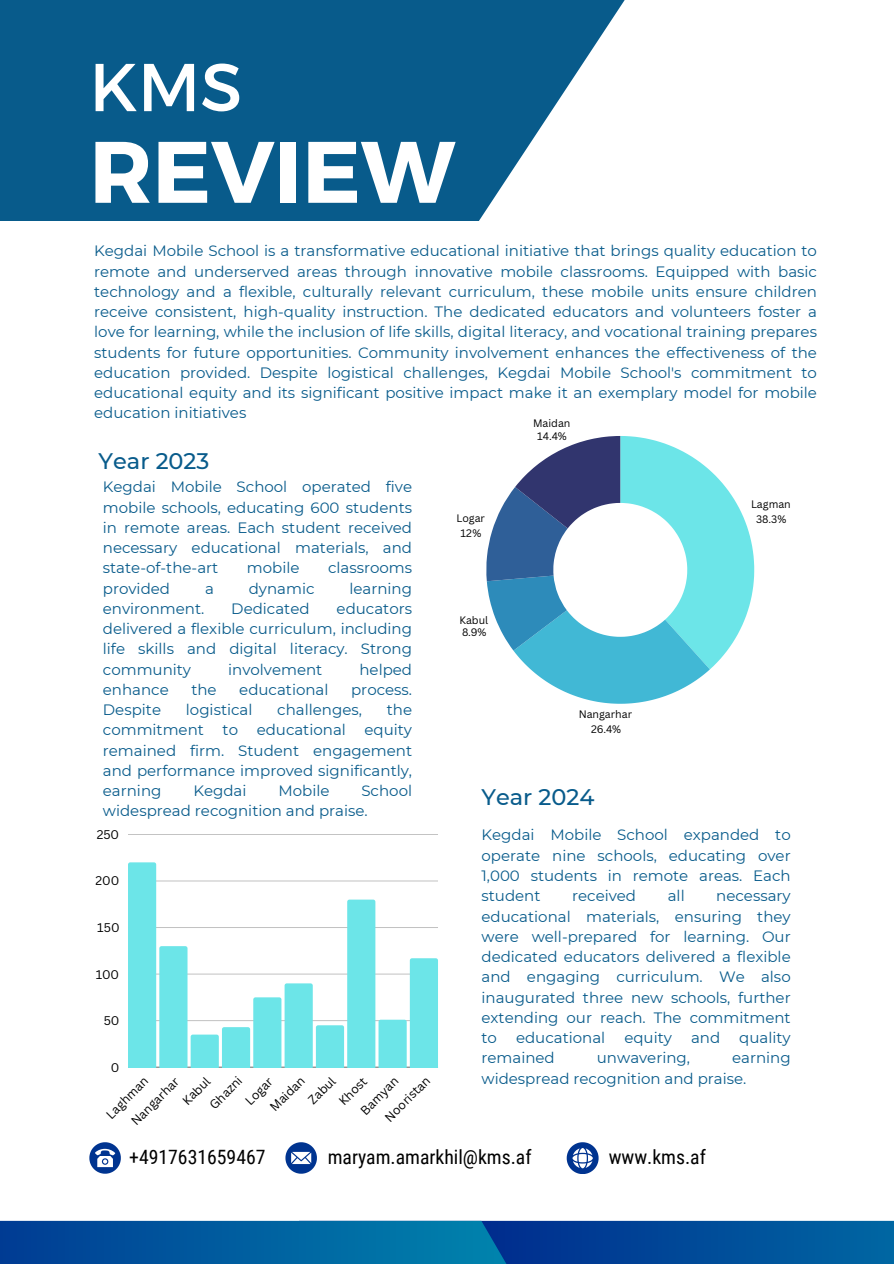
<style>
.page{position:relative;width:894px;height:1264px;background:#fff}
.page>*{position:absolute;margin:0;border:0;box-sizing:border-box;transform-origin:0 0}
.t1{font:700 87px "Montserrat";color:#fff}
.t2{font:67.5px "Montserrat";color:#fff}
.t3{font:500 22.5px "Montserrat";color:#085b8b}
.t4{font:19.65px "Roboto Condensed";color:#000}
.t5{font:15px/20.2px "Montserrat";color:#085b8b;text-align:justify}
.t6{font:12.3px "Canva Sans";color:#000}
.t7{font:10.5px/15px "Canva Sans";color:#000;text-align:center}
</style>
<div class="page">
<hr style="left:128px;top:834px;width:310px;height:1px;background:#c3c3c3">
<svg style="left:128px;top:862px;width:310px;height:205px"></svg>
<svg style="left:0;top:0;width:625px;height:221px;background:#246e98"></svg>
<svg style="left:486px;top:436px;width:268px;height:267px"></svg>
<svg style="left:594px;top:1220px;width:299px;height:43px;background:#05549c"></svg>
<svg style="left:0;top:1220px;width:594px;height:43px;background:#045a9f"></svg>
<svg style="left:89px;top:1142px;width:32px;height:31px"></svg>
<svg style="left:285px;top:1142px;width:32px;height:31px"></svg>
<svg style="left:566px;top:1142px;width:32px;height:31px"></svg>
<h2 class="t2" style="left:89px;top:43px;width:154px">KMS</h2>
<h1 class="t1" style="left:89px;top:115px;width:367px">REVIEW</h1>
<p class="t5" style="left:94px;top:241px;width:724px">Kegdai Mobile School is a transformative educational initiative that brings quality education to remote and underserved areas through innovative mobile classrooms. Equipped with basic technology and a flexible, culturally relevant curriculum, these mobile units ensure children receive consistent, high-quality instruction. The dedicated educators and volunteers foster a love for learning, while the inclusion of life skills, digital literacy, and vocational training prepares students for future opportunities. Community involvement enhances the effectiveness of the education provided. Despite logistical challenges, Kegdai Mobile School's commitment to educational equity and its significant positive impact make it an exemplary model for mobile education initiatives</p>
<p class="t7" style="left:533px;top:416px;width:39px;line-height:12.8px">Maidan<br>14.4%</p>
<p class="t3" style="left:99px;top:447px;width:112px">Year 2023</p>
<p class="t5" style="left:103px;top:477px;width:310px">Kegdai Mobile School operated five mobile schools, educating 600 students in remote areas. Each student received necessary educational materials, and state-of-the-art</p>
<p class="t5" style="left:247px;top:558px;width:54px">mobile</p>
<p class="t5" style="left:328px;top:558px;width:86px">classrooms</p>
<p class="t5" style="left:103px;top:578px;width:69px">provided</p>
<p class="t5" style="left:205px;top:578px;width:10px">a</p>
<p class="t5" style="left:249px;top:578px;width:67px">dynamic</p>
<p class="t5" style="left:349px;top:578px;width:64px">learning</p>
<p class="t5" style="left:103px;top:598px;width:103px">environment.</p>
<p class="t5" style="left:231px;top:598px;width:80px">Dedicated</p>
<p class="t5" style="left:103px;top:598px;width:310px;text-indent:234px">educators delivered a flexible curriculum, including life skills and digital literacy. Strong community</p>
<p class="t5" style="left:228px;top:659px;width:96px">involvement</p>
<p class="t5" style="left:359px;top:659px;width:54px">helped</p>
<p class="t5" style="left:103px;top:679px;width:67px">enhance</p>
<p class="t5" style="left:191px;top:679px;width:27px">the</p>
<p class="t5" style="left:239px;top:679px;width:91px">educational</p>
<p class="t5" style="left:351px;top:679px;width:62px">process.</p>
<p class="t5" style="left:103px;top:699px;width:60px">Despite</p>
<p class="t5" style="left:186px;top:699px;width:68px">logistical</p>
<p class="t5" style="left:277px;top:699px;width:86px">challenges,</p>
<p class="t5" style="left:103px;top:699px;width:310px;text-indent:284px">the commitment to educational equity remained firm. Student engagement and performance improved significantly, earning</p>
<p class="t5" style="left:103px;top:780px;width:310px;text-indent:258px">School widespread recognition and praise.</p>
<p class="t5" style="left:193px;top:780px;width:55px">Kegdai</p>
<p class="t5" style="left:278px;top:780px;width:53px">Mobile</p>
<p class="t6" style="left:97px;top:825px;width:24px">250</p>
<p class="t6" style="left:95px;top:872px;width:25px">200</p>
<p class="t6" style="left:97px;top:918px;width:24px">150</p>
<p class="t6" style="left:96px;top:965px;width:25px">100</p>
<p class="t6" style="left:104px;top:1011px;width:17px">50</p>
<p class="t6" style="left:111px;top:1058px;width:10px">0</p>
<p class="t6" style="left:266px;top:1102px;width:45px;rotate:-45deg">Maidan</p>
<p class="t6" style="left:304px;top:1095px;width:34px;rotate:-45deg">Zabul</p>
<p class="t6" style="left:335px;top:1096px;width:35px;rotate:-45deg">Khost</p>
<p class="t6" style="left:205px;top:1100px;width:42px;rotate:-45deg">Ghazni</p>
<p class="t6" style="left:241px;top:1096px;width:34px;rotate:-45deg">Logar</p>
<p class="t6" style="left:127px;top:1116px;width:63px;rotate:-45deg">Nangarhar</p>
<p class="t6" style="left:178px;top:1096px;width:35px;rotate:-45deg">Kabul</p>
<p class="t6" style="left:380px;top:1113px;width:60px;rotate:-45deg">Nooristan</p>
<p class="t6" style="left:102px;top:1110px;width:55px;rotate:-45deg">Laghman</p>
<p class="t6" style="left:356px;top:1106px;width:49px;rotate:-45deg">Bamyan</p>
<p class="t7" style="left:456px;top:510px;width:30px">Logar<br>12%</p>
<p class="t7" style="left:459px;top:613px;width:30px;line-height:12.8px;text-align:left">Kabul<br>8.9%</p>
<p class="t7" style="left:578px;top:706px;width:55px">Nangarhar<br>26.4%</p>
<h3 class="t3" style="left:481px;top:783px;width:114px">Year 2024</h3>
<p class="t7" style="left:750px;top:497px;width:41px">Lagman<br>38.3%</p>
<h3 class="t5" style="left:481px;top:825px;width:310px">Kegdai Mobile School expanded to operate nine schools, educating over 1,000 students in remote areas. Each student</h3>
<h3 class="t5" style="left:572px;top:885px;width:65px">received</h3>
<h3 class="t5" style="left:667px;top:885px;width:18px">all</h3>
<h3 class="t5" style="left:481px;top:885px;width:310px;text-indent:235px">necessary educational materials, ensuring they were well-prepared for learning. Our dedicated educators delivered a flexible and engaging curriculum. We also inaugurated three new schools, further extending our reach. The commitment to</h3>
<h3 class="t5" style="left:516px;top:1027px;width:91px">educational</h3>
<h3 class="t5" style="left:624px;top:1027px;width:49px">equity</h3>
<h3 class="t5" style="left:690px;top:1027px;width:31px">and</h3>
<h3 class="t5" style="left:739px;top:1027px;width:53px">quality</h3>
<h3 class="t5" style="left:481px;top:1047px;width:75px">remained</h3>
<h3 class="t5" style="left:596px;top:1047px;width:95px">unwavering,</h3>
<h3 class="t5" style="left:481px;top:1047px;width:310px;text-indent:250px">earning widespread recognition and praise.</h3>
<p class="t4" style="left:129px;top:1145px;width:138px">+4917631659467</p>
<p class="t4" style="left:327px;top:1145px;width:205px">maryam.amarkhil@kms.af</p>
<p class="t4" style="left:608px;top:1145px;width:99px">www.kms.af</p>
</div>
